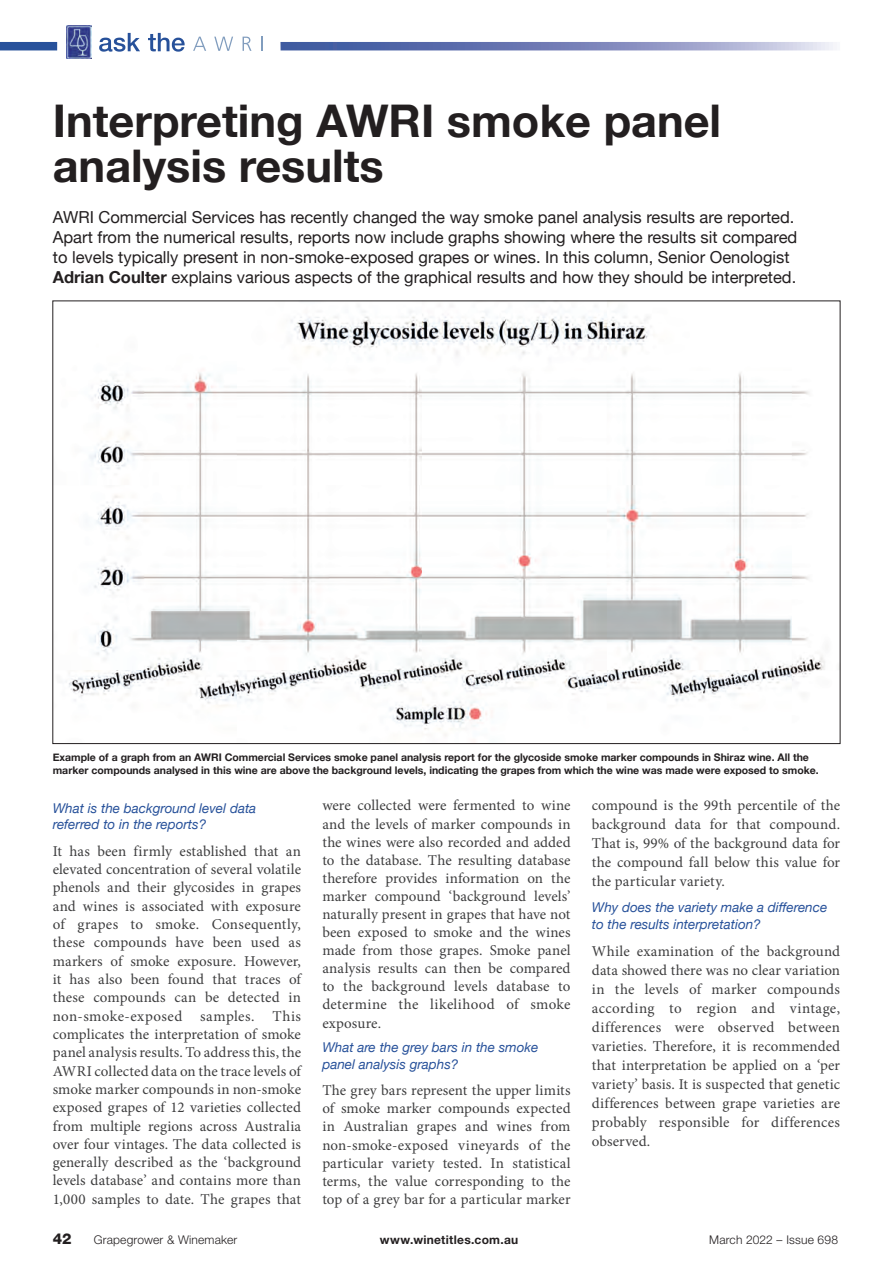
<style>
.page{position:relative;width:894px;height:1263px;background:#fff}
.page>*{position:absolute;margin:0;border:0;box-sizing:border-box;transform-origin:0 0}
.t1{font:700 45px/45px "Helvetica Neue";color:#231f20}
.t2{font:16.5px/19.8px "Helvetica Neue";color:#231f20}
.t3{font:15px/18.3px "Minion Pro";letter-spacing:.01em;color:#3e3e3f;text-align:justify}
.t4{font:800 15px "Helvetica Neue LT Std";color:#231f20}
.t5{font:italic 13.5px/16.4px "Helvetica Neue";color:#27519a}
.t6{font:300 12px "Helvetica Neue LT Std";letter-spacing:.015em;color:#231f20}
.t7{font:700 12px "Helvetica Neue LT Std";letter-spacing:.025em;color:#231f20}
.t8{font:700 10.5px/12.6px "Helvetica Neue";color:#231f20}
.s1{font-weight:700}
</style>
<div class="page">
<svg style="left:280px;top:42px;width:553px;height:8px;background:#7d8abd"></svg>
<svg style="left:99px;top:33px;width:86px;height:19px"></svg>
<svg style="left:193px;top:37px;width:13px;height:14px"></svg>
<svg style="left:214px;top:37px;width:19px;height:14px"></svg>
<svg style="left:242px;top:37px;width:9px;height:14px"></svg>
<svg style="left:261px;top:37px;width:1px;height:14px"></svg>
<img style="left:67px;top:26px;width:24px;height:33px">
<div style="left:0;top:42px;width:57px;height:8px;background:#27519b"></div>
<img style="left:66px;top:311px;width:759px;height:425px">
<h1 class="t1" style="left:53px;top:99px;width:669px">Interpreting AWRI smoke panel analysis results</h1>
<p class="t2" style="left:53px;top:208px;width:745px">AWRI Commercial Services has recently changed the way smoke panel analysis results are reported.<br>Apart from the numerical results, reports now include graphs showing where the results sit compared to levels typically present in non-smoke-exposed grapes or wines. In this column, Senior Oenologist <span class="s1">Adrian Coulter</span> explains various aspects of the graphical results and how they should be interpreted.</p>
<p class="t8" style="left:53px;top:751px;width:767px">Example of a graph from an AWRI Commercial Services smoke panel analysis report for the glycoside smoke marker compounds in Shiraz wine. All the marker compounds analysed in this wine are above the background levels, indicating the grapes from which the wine was made were exposed to smoke.</p>
<p class="t5" style="left:53px;top:800px;width:205px">What is the background level data referred to in the reports?</p>
<p class="t3" style="left:53px;top:841px;width:250px">It has been firmly established that an elevated concentration of several volatile phenols and their glycosides in grapes and wines is associated with exposure of grapes to smoke. Consequently, these compounds have been used as markers of smoke exposure. However, it has also been found that traces of these compounds can be detected in non-smoke-exposed samples. This complicates the interpretation of smoke panel analysis results. To address this, the AWRI collected data on the trace levels of smoke marker compounds in non-smoke exposed grapes of 12 varieties collected from multiple regions across Australia over four vintages. The data collected is generally described as the ‘background levels database’ and contains more than 1,000 samples to date. The grapes that</p>
<p class="t3" style="left:591px;top:796px;width:250px;line-height:18.9px">compound is the 99th percentile of the background data for that compound.<br>That is, 99% of the background data for the compound fall below this value for the particular variety.</p>
<p class="t5" style="left:591px;top:899px;width:237px;line-height:17.1px">Why does the variety make a difference to the results interpretation?</p>
<p class="t3" style="left:591px;top:942px;width:250px;line-height:18.9px">While examination of the background data showed there was no clear variation in the levels of marker compounds according to region and vintage, differences were observed between varieties. Therefore, it is recommended that interpretation be applied on a ‘per variety’ basis. It is suspected that genetic differences between grape varieties are probably responsible for differences observed.</p>
<p class="t3" style="left:322px;top:796px;width:250px">were collected were fermented to wine and the levels of marker compounds in the wines were also recorded and added to the database. The resulting database therefore provides information on the marker compound ‘background levels’ naturally present in grapes that have not been exposed to smoke and the wines made from those grapes. Smoke panel analysis results can then be compared to the background levels database to determine the likelihood of smoke exposure.</p>
<p class="t5" style="left:322px;top:1039px;width:217px">What are the grey bars in the smoke panel analysis graphs?</p>
<p class="t3" style="left:322px;top:1081px;width:250px">The grey bars represent the upper limits of smoke marker compounds expected in Australian grapes and wines from non-smoke-exposed vineyards of the particular variety tested. In statistical terms, the value corresponding to the top of a grey bar for a particular marker</p>
<p class="t4" style="left:53px;top:1228px;width:20px">42</p>
<p class="t6" style="left:94px;top:1231px;width:145px">Grapegrower &amp; Winemaker</p>
<p class="t7" style="left:380px;top:1231px;width:140px">www.winetitles.com.au</p>
<p class="t6" style="left:709px;top:1231px;width:130px">March 2022 – Issue 698</p>
</div>
